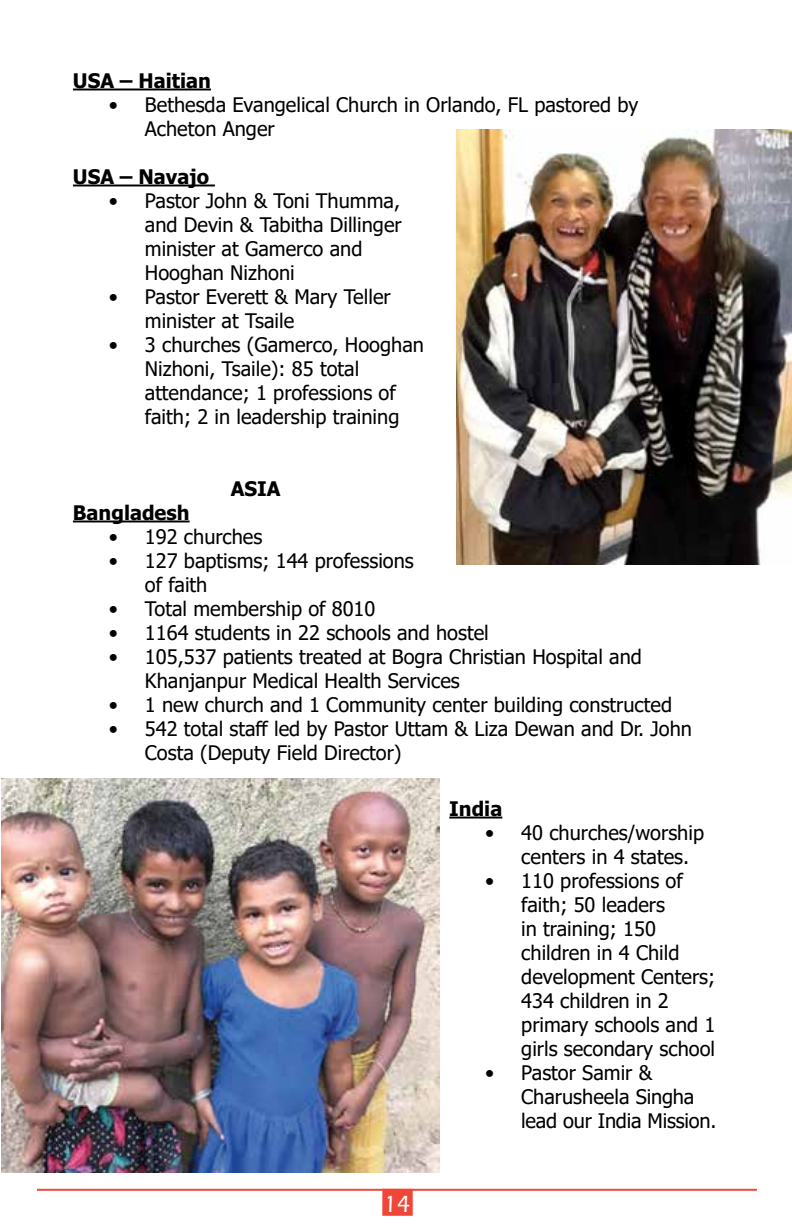
<style>
.page{position:relative;width:792px;height:1224px;background:#fff}
.page>*{position:absolute;margin:0;border:0;box-sizing:border-box;transform-origin:0 0}
.t1{font:500 24px "Eras ITC";color:#fff}
.t2{font:20px/24px "Tahoma";color:#000}
.t3{font:700 20px "Tahoma";color:#000}
</style>
<div class="page">
<hr style="left:37px;top:1189px;width:720px;height:2px;background:#ef4638">
<div style="left:382px;top:1189px;width:31px;height:27px;background:#ef4638;border:2px solid #ef4638"></div>
<hr style="left:73px;top:89px;width:138px;height:1px;background:#000">
<hr style="left:73px;top:185px;width:142px;height:1px;background:#000">
<hr style="left:73px;top:521px;width:117px;height:1px;background:#000">
<img style="left:2px;top:778px;width:437px;height:395px">
<img style="left:456px;top:130px;width:336px;height:435px">
<hr style="left:449px;top:817px;width:53px;height:2px;background:#000">
<p class="t3" style="left:73px;top:67px;width:140px">USA – Haitian</p>
<p class="t2" style="left:145px;top:94px;width:495px;text-indent:-36px">• Bethesda Evangelical Church in Orlando, FL pastored by<br>Acheton Anger</p>
<p class="t3" style="left:73px;top:163px;width:138px">USA – Navajo</p>
<p class="t2" style="left:145px;top:190px;width:258px;text-indent:-36px">• Pastor John &amp; Toni Thumma, and Devin &amp; Tabitha Dillinger minister at Gamerco and<br>Hooghan Nizhoni</p>
<p class="t2" style="left:145px;top:286px;width:247px;text-indent:-36px">• Pastor Everett &amp; Mary Teller minister at Tsaile</p>
<p class="t2" style="left:145px;top:334px;width:281px;text-indent:-36px">• 3 churches (Gamerco, Hooghan<br>Nizhoni, Tsaile): 85 total attendance; 1 professions of faith; 2 in leadership training</p>
<p class="t3" style="left:231px;top:475px;width:51px">ASIA</p>
<p class="t3" style="left:73px;top:499px;width:118px">Bangladesh</p>
<p class="t2" style="left:109px;top:526px;width:155px">• 192 churches</p>
<p class="t2" style="left:145px;top:550px;width:270px;text-indent:-36px">• 127 baptisms; 144 professions of faith</p>
<p class="t2" style="left:109px;top:598px;width:268px">• Total membership of 8010</p>
<p class="t2" style="left:109px;top:622px;width:381px">• 1164 students in 22 schools and hostel</p>
<p class="t2" style="left:145px;top:646px;width:499px;text-indent:-36px">• 105,537 patients treated at Bogra Christian Hospital and<br>Khanjanpur Medical Health Services</p>
<p class="t2" style="left:109px;top:694px;width:565px">• 1 new church and 1 Community center building constructed</p>
<p class="t2" style="left:145px;top:718px;width:549px;text-indent:-36px">• 542 total staff led by Pastor Uttam &amp; Liza Dewan and Dr. John<br>Costa (Deputy Field Director)</p>
<p class="t3" style="left:449px;top:795px;width:55px">India</p>
<p class="t2" style="left:521px;top:822px;width:184px;text-indent:-36px">• 40 churches/worship centers in 4 states.</p>
<p class="t2" style="left:521px;top:870px;width:196px;text-indent:-36px">• 110 professions of faith; 50 leaders<br>in training; 150 children in 4 Child development Centers;<br>434 children in 2 primary schools and 1 girls secondary school</p>
<p class="t2" style="left:521px;top:1062px;width:197px;text-indent:-36px">• Pastor Samir &amp;<br>Charusheela Singha lead our India Mission.</p>
<p class="t1" style="left:383px;top:1191px;width:29px">14</p>
</div>
